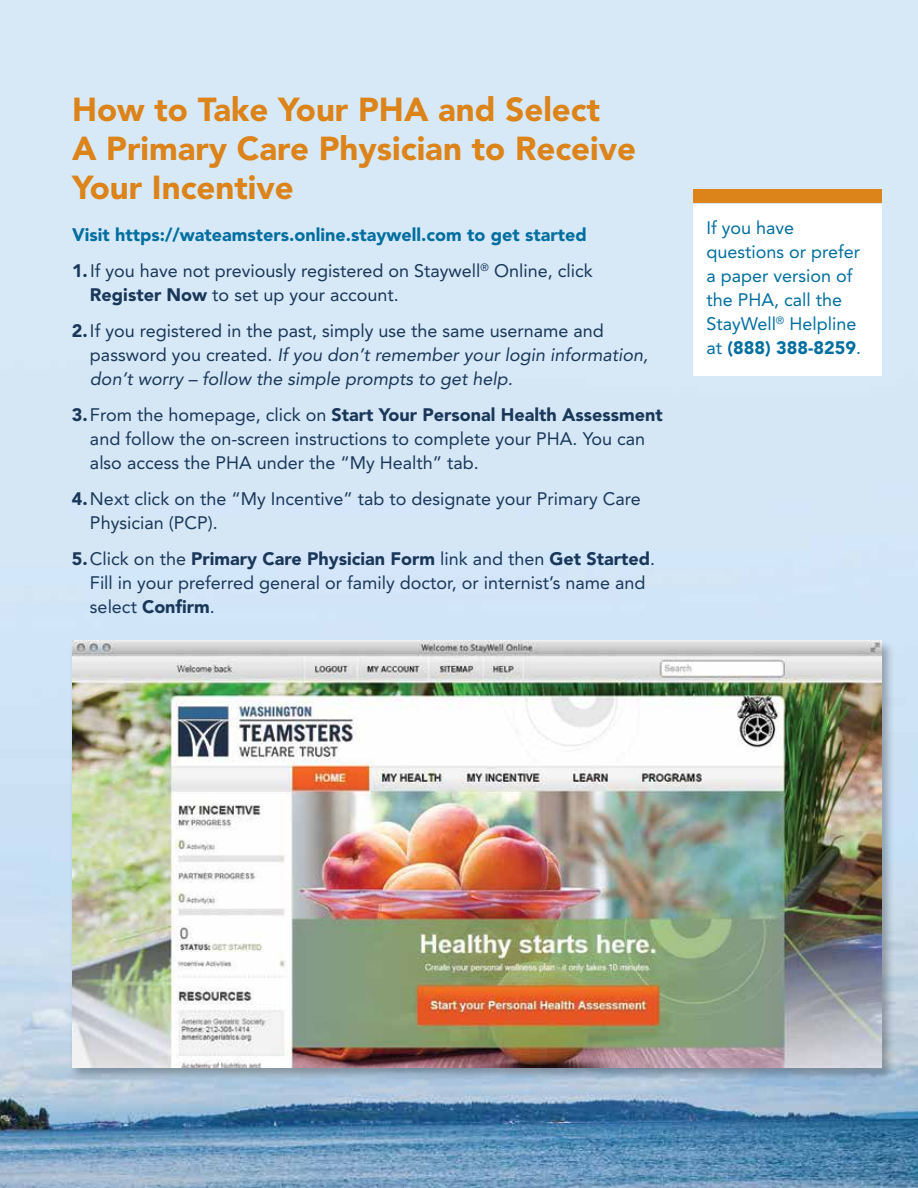
<style>
.page{position:relative;width:918px;height:1188px;background:#fff}
.page>*{position:absolute;margin:0;border:0;box-sizing:border-box;transform-origin:0 0}
.t1{font:900 33px/39px "Avenir";color:#dc831a}
.t2{font:18px/24px "Avenir";color:#193759}
.t3{font:900 18px/36px "Avenir";color:#006e9f}
.t4{font:italic 18px/24px "Avenir";color:#193759}
.t5{font:18px/24px "Avenir";color:#006e9f}
.s1{color:#193759}
.s2{font-weight:400;color:#193759}
.s3{font-weight:900}
.s4{font-style:normal}
</style>
<div class="page">
<img style="left:0;top:0;width:918px;height:1188px">
<div style="left:68px;top:639px;width:826px;height:442px;background:#000;opacity:.3"></div>
<img style="left:72px;top:641px;width:810px;height:426px">
<div style="left:693px;top:189px;width:189px;height:13px;background:#dc831a"></div>
<div style="left:693px;top:204px;width:189px;height:172px;background:#fff"></div>
<h1 class="t1" style="left:72px;top:90px;width:566px">How to Take Your PHA and Select<br>A Primary Care Physician to Receive<br>Your Incentive</h1>
<p class="t3" style="left:72px;top:217px;width:522px">Visit https://wateamsters.online.staywell.com to get started<br><span class="s1">1.</span><span class="s2">If you have not previously registered on Staywell</span><sup>®</sup> <span class="s2">Online, click</span></p>
<p class="t2" style="left:72px;top:277px;width:533px;line-height:36px;text-indent:18px"><span class="s3">Register Now</span> to set up your account.<br><span class="s3">2.</span>If you registered in the past, simply use the same username and</p>
<p class="t4" style="left:90px;top:343px;width:560px"><span class="s4">password you created.</span> If you don’t remember your login information, don’t worry – follow the simple prompts to get help.</p>
<p class="t2" style="left:90px;top:403px;width:574px;text-indent:-18px"><span class="s3">3.</span>From the homepage, click on <span class="s3">Start Your Personal Health Assessment </span>and follow the on-screen instructions to complete your PHA. You can also access the PHA under the “My Health” tab.</p>
<p class="t2" style="left:90px;top:487px;width:552px;text-indent:-18px"><span class="s3">4.</span>Next click on the “My Incentive” tab to designate your Primary Care<br>Physician (PCP).</p>
<p class="t2" style="left:90px;top:547px;width:567px;text-indent:-18px"><span class="s3">5.</span>Click on the <span class="s3">Primary Care Physician Form</span> link and then <span class="s3">Get Started</span>.<br>Fill in your preferred general or family doctor, or internist’s name and select <span class="s3">Confirm</span>.</p>
<p class="t5" style="left:706px;top:216px;width:156px">If you have questions or prefer a paper version of the PHA, call the<br>StayWell<sup>®</sup> Helpline at <span class="s3">(888) 388-8259</span>.</p>
</div>
